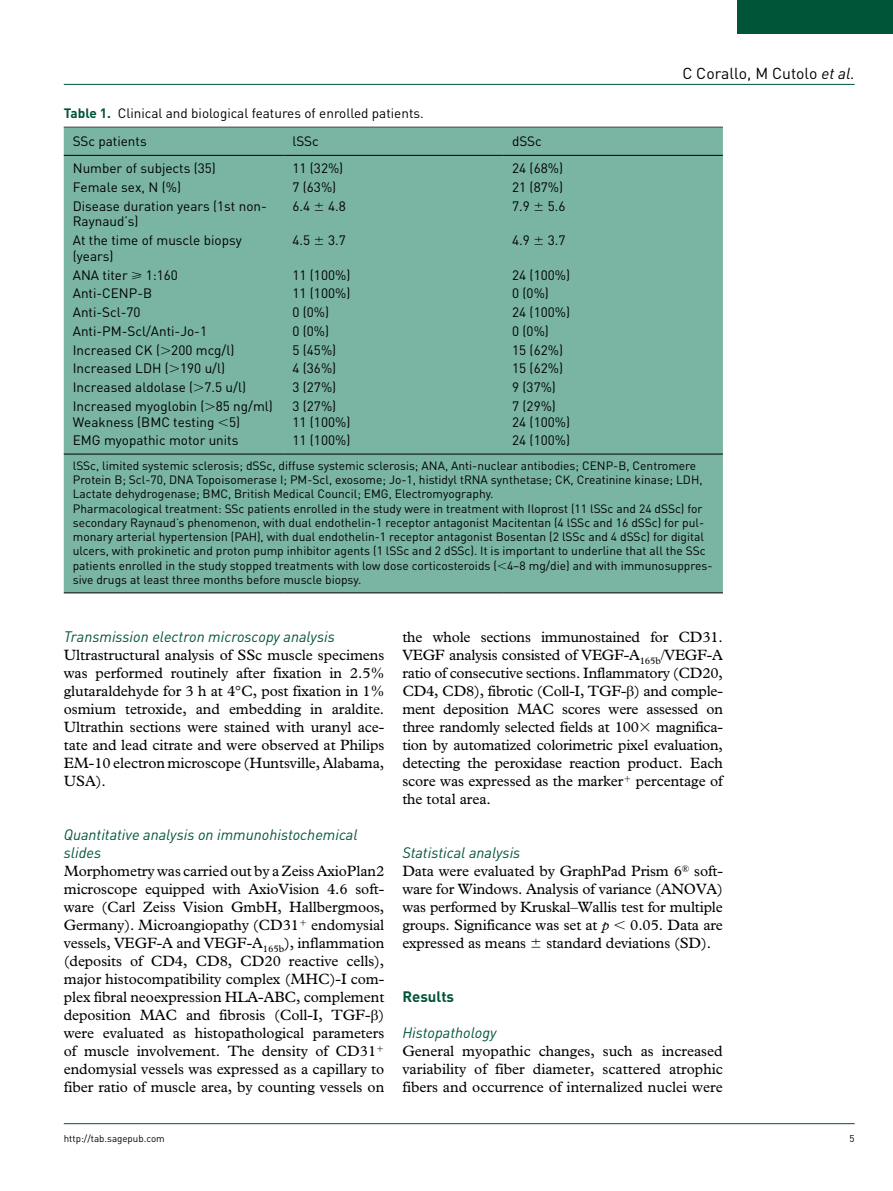
<style>
.page{position:relative;width:893px;height:1191px;background:#fff}
.page>*{position:absolute;margin:0;border:0;box-sizing:border-box;transform-origin:0 0}
.t1{font:15.75px "DIN";color:#000}
.t2{font:15px/18px "Plantin Std";letter-spacing:-.005em;color:#000;text-align:justify}
.t3{font:italic 15px/18px "DIN";color:#005437}
.t4{font:700 15px "DIN";color:#005437}
.t5{font:13.5px/15.8px "DIN";color:#000}
.t6{font:12px/14.2px "DIN";color:#000}
.t7{font:9.75px "DIN";color:#000}
.s1{font-weight:700;color:#005437}
.s2{font-style:italic}
</style>
<div class="page">
<hr style="left:64px;top:84px;width:791px;height:1px;background:#005437">
<hr style="left:64px;top:1123px;width:791px;height:1px;background:#005437">
<div style="left:738px;top:0;width:155px;height:34px;background:#005437"></div>
<hr style="left:64px;top:127px;width:659px;height:1px;background:#000">
<div style="left:64px;top:128px;width:659px;height:464px;background:#7ab4a3"></div>
<hr style="left:64px;top:155px;width:219px;height:1px;background:#000">
<hr style="left:283px;top:155px;width:220px;height:1px;background:#000">
<hr style="left:503px;top:155px;width:220px;height:1px;background:#000">
<hr style="left:64px;top:454px;width:219px;height:1px;background:#000">
<hr style="left:283px;top:454px;width:220px;height:1px;background:#000">
<hr style="left:503px;top:454px;width:220px;height:1px;background:#000">
<hr style="left:64px;top:592px;width:219px;height:1px;background:#000">
<hr style="left:283px;top:592px;width:220px;height:1px;background:#000">
<hr style="left:503px;top:592px;width:220px;height:1px;background:#000">
<svg style="left:315px;top:202px;width:8px;height:8px"></svg>
<svg style="left:535px;top:202px;width:8px;height:8px"></svg>
<svg style="left:315px;top:237px;width:8px;height:8px"></svg>
<svg style="left:535px;top:237px;width:8px;height:8px"></svg>
<svg style="left:161px;top:346px;width:9px;height:8px"></svg>
<svg style="left:170px;top:365px;width:9px;height:8px"></svg>
<svg style="left:194px;top:384px;width:9px;height:7px"></svg>
<svg style="left:206px;top:402px;width:9px;height:8px"></svg>
<svg style="left:219px;top:418px;width:9px;height:8px"></svg>
<svg style="left:498px;top:562px;width:8px;height:7px"></svg>
<p class="t5" style="left:73px;top:98px;width:353px;line-height:28.5px;text-indent:-9px"><span class="s1">Table 1.</span> Clinical and biological features of enrolled patients.<br>SSc patients</p>
<p class="t5" style="left:292px;top:133px;width:28px">lSSc</p>
<p class="t5" style="left:512px;top:133px;width:31px">dSSc</p>
<p class="t1" style="left:682px;top:63px;width:174px">C Corallo, M Cutolo <span class="s2">et al.</span></p>
<p class="t5" style="left:73px;top:160px;width:145px">Number of subjects (35)</p>
<p class="t5" style="left:292px;top:160px;width:52px">11 (32%)</p>
<p class="t5" style="left:512px;top:160px;width:52px">24 (68%)</p>
<p class="t5" style="left:73px;top:179px;width:110px">Female sex, N (%)</p>
<p class="t5" style="left:292px;top:179px;width:45px">7 (63%)</p>
<p class="t5" style="left:512px;top:179px;width:52px">21 (87%)</p>
<p class="t5" style="left:73px;top:197px;width:196px">Disease duration years (1st non-<br>Raynaud’s)</p>
<p class="t5" style="left:292px;top:197px;width:19px">6.4</p>
<p class="t5" style="left:328px;top:197px;width:19px">4.8</p>
<p class="t5" style="left:512px;top:197px;width:19px">7.9</p>
<p class="t5" style="left:548px;top:197px;width:19px">5.6</p>
<p class="t5" style="left:73px;top:232px;width:171px">At the time of muscle biopsy (years)</p>
<p class="t5" style="left:292px;top:232px;width:19px">4.5</p>
<p class="t5" style="left:328px;top:232px;width:19px">3.7</p>
<p class="t5" style="left:512px;top:232px;width:19px">4.9</p>
<p class="t5" style="left:548px;top:232px;width:19px">3.7</p>
<p class="t5" style="left:73px;top:266px;width:107px">ANA titer ⩾ 1:160</p>
<p class="t5" style="left:292px;top:266px;width:59px">11 (100%)</p>
<p class="t5" style="left:512px;top:266px;width:59px">24 (100%)</p>
<p class="t5" style="left:73px;top:285px;width:81px">Anti-CENP-B</p>
<p class="t5" style="left:292px;top:285px;width:59px">11 (100%)</p>
<p class="t5" style="left:512px;top:285px;width:38px">0 (0%)</p>
<p class="t5" style="left:73px;top:304px;width:69px">Anti-Scl-70</p>
<p class="t5" style="left:292px;top:304px;width:38px">0 (0%)</p>
<p class="t5" style="left:512px;top:304px;width:59px">24 (100%)</p>
<p class="t5" style="left:73px;top:323px;width:136px">Anti-PM-Scl/Anti-Jo-1</p>
<p class="t5" style="left:292px;top:323px;width:38px">0 (0%)</p>
<p class="t5" style="left:512px;top:323px;width:38px">0 (0%)</p>
<p class="t5" style="left:73px;top:341px;width:163px">Increased CK ( 200 mcg/l)</p>
<p class="t5" style="left:292px;top:341px;width:45px">5 (45%)</p>
<p class="t5" style="left:512px;top:341px;width:52px">15 (62%)</p>
<p class="t5" style="left:73px;top:360px;width:154px">Increased LDH ( 190 u/l)</p>
<p class="t5" style="left:292px;top:360px;width:45px">4 (36%)</p>
<p class="t5" style="left:512px;top:360px;width:52px">15 (62%)</p>
<p class="t5" style="left:73px;top:379px;width:175px">Increased aldolase ( 7.5 u/l)</p>
<p class="t5" style="left:292px;top:379px;width:45px">3 (27%)</p>
<p class="t5" style="left:512px;top:379px;width:45px">9 (37%)</p>
<p class="t5" style="left:73px;top:398px;width:202px">Increased myoglobin ( 85 ng/ml)<br>Weakness (BMC testing 5)</p>
<p class="t5" style="left:292px;top:398px;width:59px">3 (27%)<br>11 (100%)</p>
<p class="t5" style="left:512px;top:398px;width:59px">7 (29%)<br>24 (100%)</p>
<p class="t5" style="left:73px;top:432px;width:167px">EMG myopathic motor units</p>
<p class="t5" style="left:292px;top:432px;width:59px">11 (100%)</p>
<p class="t5" style="left:512px;top:432px;width:59px">24 (100%)</p>
<p class="t6" style="left:73px;top:458px;width:641px">lSSc, limited systemic sclerosis; dSSc, diffuse systemic sclerosis; ANA, Anti-nuclear antibodies; CENP-B, Centromere Protein B; Scl-70, DNA Topoisomerase I; PM-Scl, exosome; Jo-1, histidyl tRNA synthetase; CK, Creatinine kinase; LDH, Lactate dehydrogenase; BMC, British Medical Council; EMG, Electromyography.<br>Pharmacological treatment: SSc patients enrolled in the study were in treatment with Iloprost (11 lSSc and 24 dSSc) for secondary Raynaud’s phenomenon, with dual endothelin-1 receptor antagonist Macitentan (4 lSSc and 16 dSSc) for pul&shy;monary arterial hypertension (PAH), with dual endothelin-1 receptor antagonist Bosentan (2 lSSc and 4 dSSc) for digital ulcers, with prokinetic and proton pump inhibitor agents (1 lSSc and 2 dSSc). It is important to underline that all the SSc patients enrolled in the study stopped treatments with low dose corticosteroids ( 4–8 mg/die) and with immunosuppres&shy;sive drugs at least three months before muscle biopsy.</p>
<p class="t3" style="left:64px;top:627px;width:273px">Transmission electron microscopy analysis</p>
<p class="t2" style="left:64px;top:646px;width:322px">Ultrastructural analysis of SSc muscle specimens was performed routinely after fixation in 2.5% glutaraldehyde for 3 h at 4°C, post fixation in 1% osmium tetroxide, and embedding in araldite.<br>Ultrathin sections were stained with uranyl ace&shy;tate and lead citrate and were observed at Philips EM-10 electron microscope (Huntsville, Alabama, USA).</p>
<p class="t3" style="left:64px;top:825px;width:295px">Quantitative analysis on immunohistochemical slides</p>
<p class="t2" style="left:64px;top:862px;width:322px;text-align:left">Morphometry was carried out by a Zeiss AxioPlan2 microscope equipped with AxioVision 4.6 soft&shy;ware (Carl Zeiss Vision GmbH, Hallbergmoos, Germany). Microangiopathy (CD31 endomysial vessels, VEGF-A and VEGF-A<sub>165b</sub>), inflammation (deposits of CD4, CD8, CD20 reactive cells), major histocompatibility complex (MHC)-I com&shy;plex fibral neoexpression HLA-ABC, complement deposition MAC and fibrosis (Coll-I, TGF- ) were evaluated as histopathological parameters of muscle involvement. The density of CD31 endomysial vessels was expressed as a capillary to fiber ratio of muscle area, by counting vessels on</p>
<p class="t2" style="left:402px;top:628px;width:322px">the whole sections immunostained for CD31.<br>VEGF analysis consisted of VEGF-A<sub>165b</sub>/VEGF-A ratio of consecutive sections. Inflammatory (CD20, CD4, CD8), fibrotic (Coll-I, TGF- ) and comple&shy;ment deposition MAC scores were assessed on three randomly selected fields at 100 magnifica&shy;tion by automatized colorimetric pixel evaluation, detecting the peroxidase reaction product. Each score was expressed as the marker percentage of the total area.</p>
<p class="t3" style="left:402px;top:843px;width:119px">Statistical analysis</p>
<p class="t2" style="left:402px;top:862px;width:322px">Data were evaluated by GraphPad Prism 6<sup>®</sup> soft&shy;ware for Windows. Analysis of variance (ANOVA) was performed by Kruskal–Wallis test for multiple groups. Significance was set at <span class="s2">p</span></p>
<p class="t2" style="left:630px;top:916px;width:94px">0.05. Data are</p>
<p class="t2" style="left:402px;top:934px;width:125px">expressed as means</p>
<p class="t2" style="left:546px;top:934px;width:166px">standard deviations (SD).</p>
<p class="t4" style="left:402px;top:987px;width:53px">Results</p>
<p class="t3" style="left:402px;top:1023px;width:96px">Histopathology</p>
<p class="t2" style="left:402px;top:1042px;width:322px">General myopathic changes, such as increased variability of fiber diameter, scattered atrophic fibers and occurrence of internalized nuclei were</p>
<p class="t7" style="left:64px;top:1132px;width:103px">http://tab.sagepub.com</p>
<p class="t7" style="left:850px;top:1132px;width:7px">5</p>
</div>
